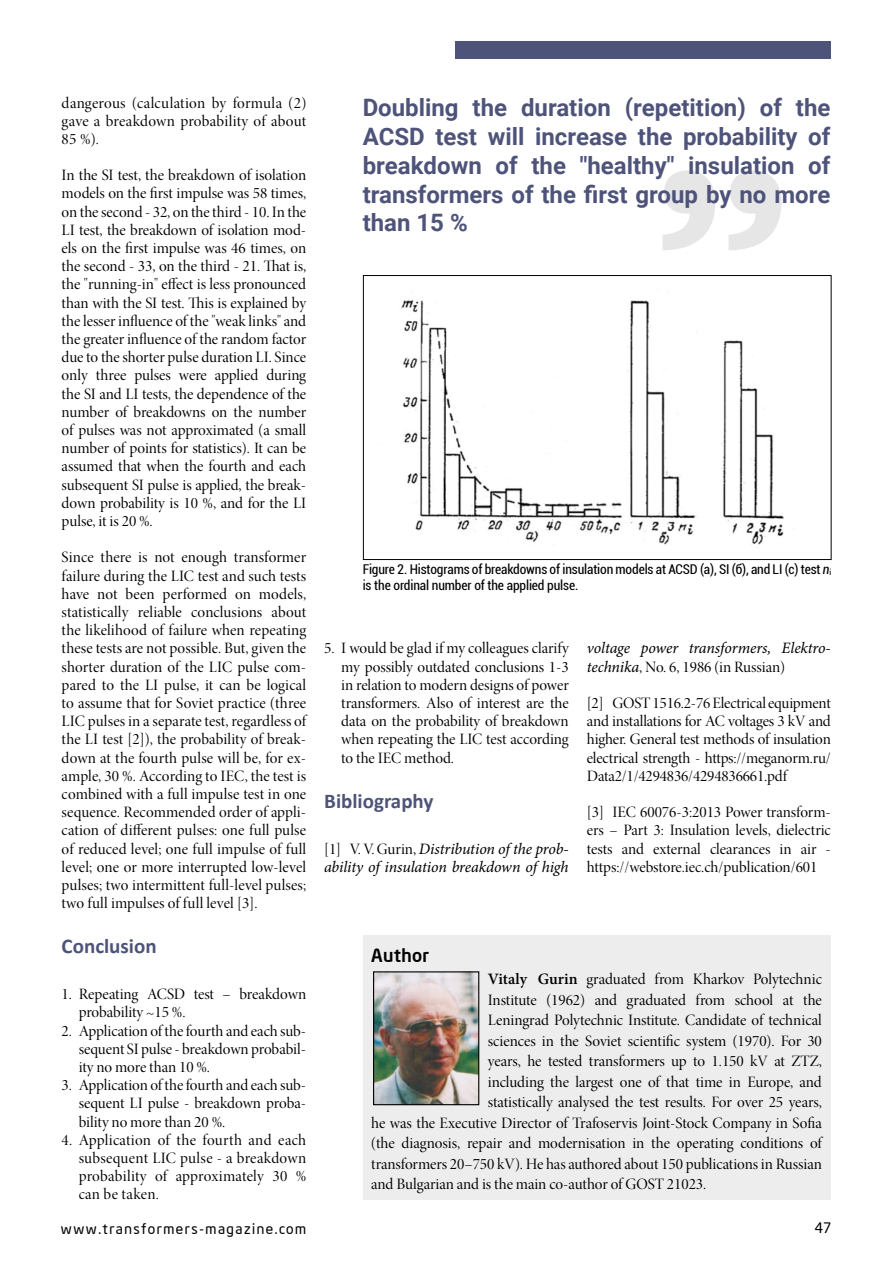
<style>
.page{position:relative;width:893px;height:1263px;background:#fff}
.page>*{position:absolute;margin:0;border:0;box-sizing:border-box;transform-origin:0 0}
.t1{font:700 24px/28.8px "Roboto";color:#4e537a;text-align:justify}
.t2{font:700 21px "Calibri";color:#4e537a}
.t3{font:500 18px "Neo Sans Intel";letter-spacing:.02em;color:#000}
.t4{font:15.9px/18.1px "Minion Pro Disp";color:#000;text-align:justify}
.t5{font:italic 15.9px/18.1px "Minion Pro";letter-spacing:-.01em;color:#000}
.t6{font:14.25px "Neo Sans Intel";letter-spacing:.11em;color:#000}
.t7{font:condensed 13.5px/16.5px "Roboto";letter-spacing:-.01em;color:#000}
.s1{font-style:italic}
.s2{font-size:8.1px}
.s3{font-family:"Minion Pro Disp";font-style:normal}
.s4{font-family:"Minion Pro";font-style:italic}
.s5{font-family:"Minion Pro";font-weight:600}
</style>
<div class="page">
<img style="left:401px;top:300px;width:383px;height:245px">
<div style="left:363px;top:275px;width:468px;height:285px;border:1px solid #000"></div>
<div style="left:363px;top:935px;width:467px;height:264px;background:#ededed"></div>
<img style="left:375px;top:973px;width:102px;height:130px">
<div style="left:373px;top:971px;width:106px;height:134px;border:1px solid #000"></div>
<svg style="left:662px;top:170px;width:119px;height:80px"></svg>
<div style="left:455px;top:41px;width:376px;height:17px;background:#4e537a"></div>
<p class="t4" style="left:62px;top:94px;width:246px">dangerous (calculation by formula (2) gave a breakdown probability of about 85 %).</p>
<p class="t4" style="left:62px;top:166px;width:246px">In the SI test, the breakdown of isolation models on the first impulse was 58 times, on the second - 32, on the third - 10. In the LI test, the breakdown of isolation mod&shy;els on the first impulse was 46 times, on the second - 33, on the third - 21. That is, the "running-in" effect is less pronounced than with the SI test. This is explained by the lesser influence of the "weak links" and the greater influence of the random factor due to the shorter pulse duration LI. Since only three pulses were applied during the SI and LI tests, the dependence of the number of breakdowns on the number of pulses was not approximated (a small number of points for statistics). It can be assumed that when the fourth and each subsequent SI pulse is applied, the break&shy;down probability is 10 %, and for the LI pulse, it is 20 %.</p>
<p class="t4" style="left:62px;top:549px;width:246px">Since there is not enough transformer failure during the LIC test and such tests have not been performed on models, statistically reliable conclusions about the likelihood of failure when repeating these tests are not possible. But, given the shorter duration of the LIC pulse com&shy;pared to the LI pulse, it can be logical to assume that for Soviet practice (three LIC pulses in a separate test, regardless of the LI test [2]), the probability of break&shy;down at the fourth pulse will be, for ex&shy;ample, 30 %. According to IEC, the test is combined with a full impulse test in one sequence. Recommended order of appli&shy;cation of different pulses: one full pulse of reduced level; one full impulse of full level; one or more interrupted low-level pulses; two intermittent full-level pulses; two full impulses of full level [3].</p>
<h2 class="t2" style="left:62px;top:931px;width:97px">Conclusion</h2>
<p class="t4" style="left:79px;top:985px;width:229px;text-indent:-17px">1. Repeating ACSD test – breakdown probability ~15 %.</p>
<p class="t4" style="left:79px;top:1022px;width:229px;text-indent:-17px">2. Application of the fourth and each sub&shy;sequent SI pulse - breakdown probabil&shy;ity no more than 10 %.</p>
<p class="t4" style="left:79px;top:1076px;width:229px;text-indent:-17px">3. Application of the fourth and each sub&shy;sequent LI pulse - breakdown proba&shy;bility no more than 20 %.</p>
<p class="t4" style="left:79px;top:1131px;width:229px;text-indent:-17px">4. Application of the fourth and each subsequent LIC pulse - a breakdown probability of approximately 30 % can be taken.</p>
<h1 class="t1" style="left:363px;top:92px;width:469px">Doubling the duration (repetition) of the ACSD test will increase the probability of breakdown of the "healthy" insulation of transformers of the first group by no more than 15 %</h1>
<p class="t7" style="left:363px;top:560px;width:470px">Figure 2. Histograms of breakdowns of insulation models at ACSD (a), SI (б), and LI (с) test <span class="s1">n</span><span class="s2">i </span>is the ordinal number of the applied pulse.</p>
<p class="t4" style="left:341px;top:640px;width:229px;text-indent:-17px">5. I would be glad if my colleagues clarify my possibly outdated conclusions 1-3 in relation to modern designs of power transformers. Also of interest are the data on the probability of breakdown when repeating the LIC test according to the IEC method.</p>
<h2 class="t2" style="left:324px;top:786px;width:111px">Bibliography</h2>
<p class="t5" style="left:324px;top:839px;width:246px"><span class="s3">[1] V. V. Gurin,</span> Distribution of the prob&shy;ability of insulation breakdown of high</p>
<p class="t5" style="left:587px;top:639px;width:245px">voltage power transformers, Elektro-</p>
<p class="t4" style="left:587px;top:658px;width:200px"><span class="s4">technika</span>, No. 6, 1986 (in Russian)</p>
<p class="t4" style="left:587px;top:694px;width:245px">[2] GOST 1516.2-76 Electrical equipment and installations for AC voltages 3 kV and higher. General test methods of insulation electrical strength - https://meganorm.ru/ Data2/1/4294836/4294836661.pdf</p>
<p class="t4" style="left:587px;top:803px;width:245px">[3] IEC 60076-3:2013 Power transform&shy;ers – Part 3: Insulation levels, dielectric tests and external clearances in air - https://webstore.iec.ch/publication/601</p>
<p class="t3" style="left:371px;top:944px;width:59px">Author</p>
<p class="t4" style="left:488px;top:970px;width:336px"><span class="s5">Vitaly Gurin</span> graduated from Kharkov Polytechnic</p>
<p class="t4" style="left:488px;top:991px;width:336px">Institute (1962) and graduated from school at the</p>
<p class="t4" style="left:488px;top:1011px;width:336px">Leningrad Polytechnic Institute. Candidate of technical</p>
<p class="t4" style="left:488px;top:1032px;width:336px">sciences in the Soviet scientific system (1970). For 30</p>
<p class="t4" style="left:488px;top:1052px;width:336px">years, he tested transformers up to 1.150 kV at ZTZ,</p>
<p class="t4" style="left:488px;top:1073px;width:336px">including the largest one of that time in Europe, and</p>
<p class="t4" style="left:488px;top:1093px;width:336px">statistically analysed the test results. For over 25 years,</p>
<p class="t4" style="left:371px;top:1114px;width:452px">he was the Executive Director of Trafoservis Joint-Stock Company in Sofia</p>
<p class="t4" style="left:371px;top:1134px;width:452px">(the diagnosis, repair and modernisation in the operating conditions of</p>
<p class="t4" style="left:371px;top:1155px;width:452px">transformers 20–750 kV). He has authored about 150 publications in Russian</p>
<p class="t4" style="left:371px;top:1175px;width:337px">and Bulgarian and is the main co-author of GOST 21023.</p>
<p class="t6" style="left:61px;top:1220px;width:247px">www.transformers-magazine.com</p>
<p class="t6" style="left:815px;top:1219px;width:18px">47</p>
</div>
